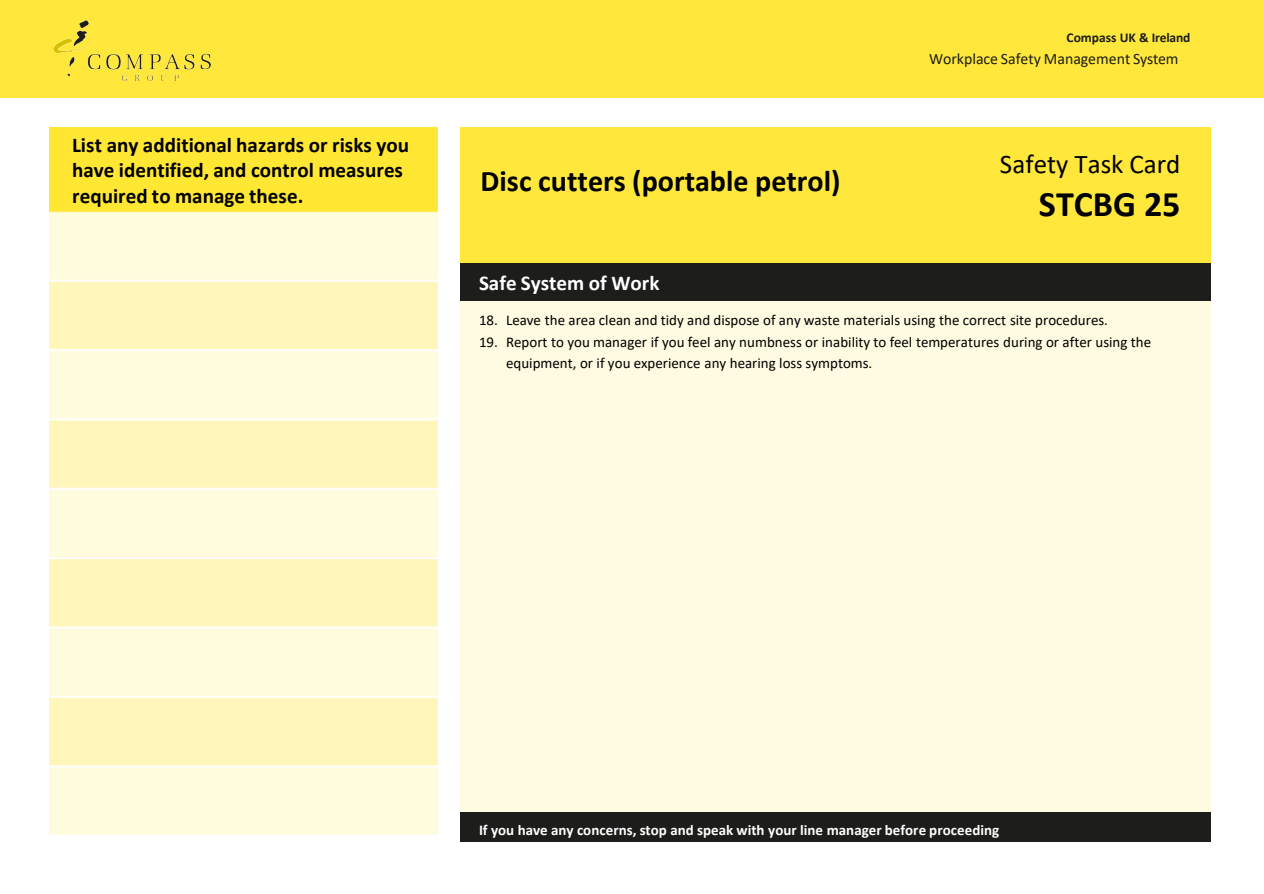
<style>
.page{position:relative;width:1264px;height:894px;background:#fff}
.page>*{position:absolute;margin:0;border:0;box-sizing:border-box;transform-origin:0 0}
.t1{font:700 36px "Calibri";color:#000}
.t2{font:700 30px "Calibri";color:#000}
.t3{font:27px "Calibri";color:#000}
.t4{font:700 21px/25.2px "Calibri";color:#000}
.t5{font:700 21px "Calibri";color:#fff}
.t6{font:15.9px "Calibri";color:#1d1d1b}
.t7{font:15px/21.6px "Calibri";color:#000}
.t8{font:700 15px "Calibri";letter-spacing:.005em;color:#fff}
.t9{font:700 13.5px "Calibri";letter-spacing:-.005em;color:#1d1d1b}
</style>
<div class="page">
<div style="left:0;top:0;width:1263px;height:97px;background:#ffe83b"></div>
<img style="left:53px;top:21px;width:157px;height:59px">
<img style="left:49px;top:128px;width:388px;height:707px">
<div style="left:460px;top:128px;width:750px;height:135px;background:#ffe83b"></div>
<div style="left:460px;top:263px;width:750px;height:38px;background:#1d1d1b"></div>
<div style="left:460px;top:301px;width:750px;height:511px;background:#fffbe2"></div>
<div style="left:460px;top:812px;width:750px;height:30px;background:#1d1d1b"></div>
<p class="t4" style="left:72px;top:132px;width:338px">List any additional hazards or risks you have identified, and control measures required to manage these.</p>
<p class="t2" style="left:480px;top:160px;width:361px">Disc cutters (portable petrol)</p>
<p class="t5" style="left:479px;top:268px;width:182px">Safe System of Work</p>
<p class="t9" style="left:1066px;top:28px;width:125px">Compass UK &amp; Ireland</p>
<p class="t6" style="left:928px;top:47px;width:251px">Workplace Safety Management System</p>
<p class="t3" style="left:999px;top:145px;width:182px">Safety Task Card</p>
<p class="t1" style="left:1038px;top:178px;width:143px">STCBG 25</p>
<p class="t7" style="left:479px;top:309px;width:630px">18. Leave the area clean and tidy and dispose of any waste materials using the correct site procedures.</p>
<p class="t7" style="left:506px;top:330px;width:646px;text-indent:-27px">19. Report to you manager if you feel any numbness or inability to feel temperatures during or after using the equipment, or if you experience any hearing loss symptoms.</p>
<p class="t8" style="left:479px;top:819px;width:521px">If you have any concerns, stop and speak with your line manager before proceeding</p>
</div>
